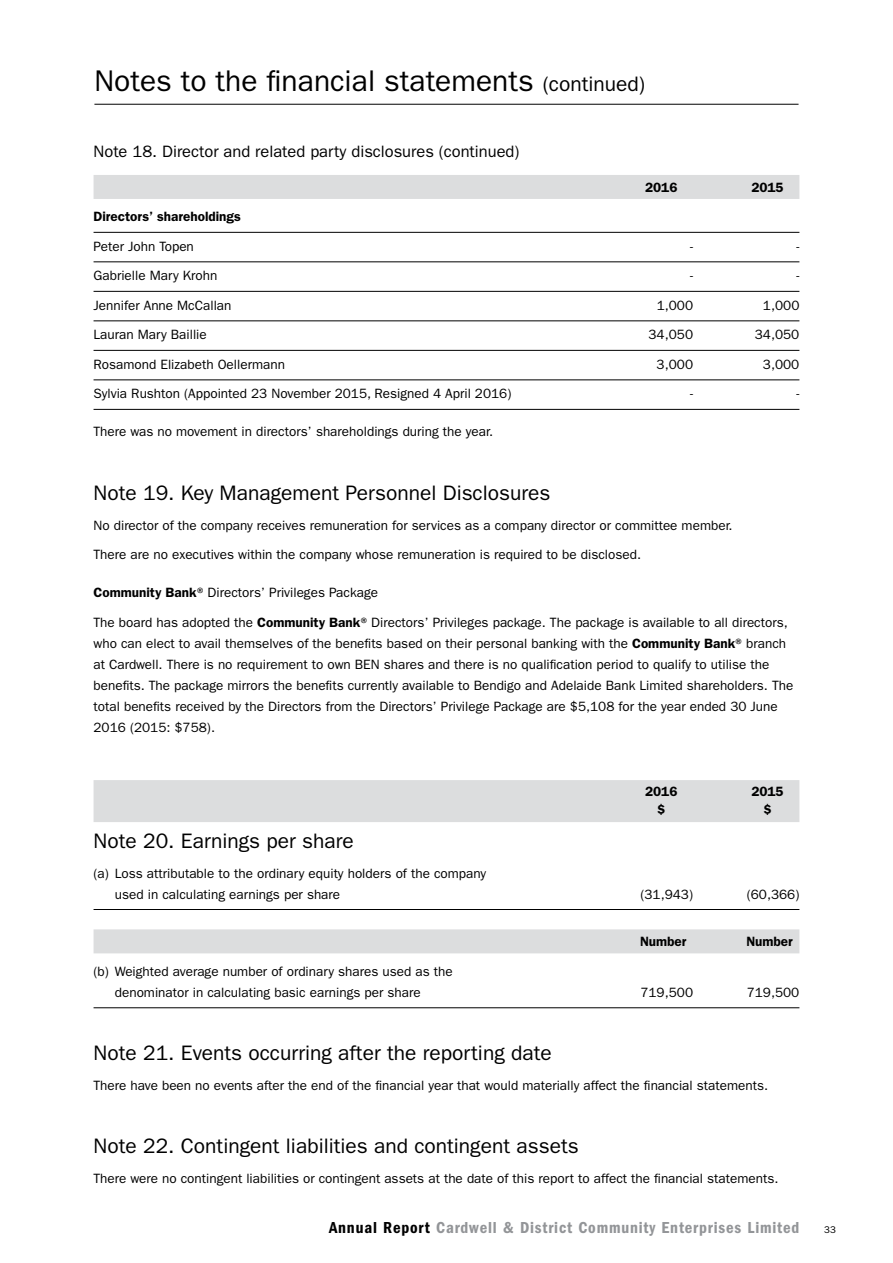
<style>
.page{position:relative;width:893px;height:1263px;background:#fff}
.page>*{position:absolute;margin:0;border:0;box-sizing:border-box;transform-origin:0 0}
.t1{font:30px "Franklin Gothic";color:#000}
.t2{font:21px "Franklin Gothic";color:#000}
.t3{font:600 condensed 16.5px "Franklin Gothic";letter-spacing:.05em;color:#939598}
.t4{font:16.5px "Franklin Gothic";color:#000}
.t5{font:13.5px/21px "Franklin Gothic";color:#000}
.t6{font:600 13.5px "Franklin Gothic";color:#000}
.t7{font:9.75px "Franklin Gothic";color:#000}
.s1{font-size:21px}
.s2{font-weight:600}
.s3{color:#000}
</style>
<div class="page">
<hr style="left:94px;top:104px;width:704px;height:1px;background:#000">
<div style="left:94px;top:175px;width:705px;height:24px;background:#dcddde"></div>
<hr style="left:94px;top:232px;width:705px;height:1px;background:#000">
<hr style="left:94px;top:262px;width:705px;height:1px;background:#000">
<hr style="left:94px;top:291px;width:705px;height:1px;background:#000">
<hr style="left:94px;top:321px;width:705px;height:1px;background:#000">
<hr style="left:94px;top:350px;width:705px;height:1px;background:#000">
<hr style="left:94px;top:380px;width:705px;height:1px;background:#000">
<hr style="left:94px;top:409px;width:705px;height:1px;background:#000">
<div style="left:94px;top:780px;width:705px;height:42px;background:#dcddde"></div>
<hr style="left:94px;top:909px;width:705px;height:1px;background:#000">
<div style="left:94px;top:929px;width:705px;height:24px;background:#dcddde"></div>
<hr style="left:94px;top:1007px;width:705px;height:1px;background:#000">
<h1 class="t1" style="left:94px;top:64px;width:552px">Notes to the financial statements <span class="s1">(continued)</span></h1>
<p class="t4" style="left:94px;top:142px;width:427px">Note 18. Director and related party disclosures (continued)</p>
<p class="t6" style="left:645px;top:179px;width:34px">2016</p>
<p class="t6" style="left:751px;top:179px;width:34px">2015</p>
<p class="t6" style="left:94px;top:209px;width:149px">Directors’ shareholdings</p>
<p class="t5" style="left:94px;top:236px;width:102px">Peter John Topen</p>
<p class="t5" style="left:690px;top:236px;width:4px">-</p>
<p class="t5" style="left:796px;top:236px;width:4px">-</p>
<p class="t5" style="left:94px;top:265px;width:125px">Gabrielle Mary Krohn</p>
<p class="t5" style="left:690px;top:265px;width:4px">-</p>
<p class="t5" style="left:796px;top:265px;width:4px">-</p>
<p class="t5" style="left:94px;top:295px;width:139px">Jennifer Anne McCallan</p>
<p class="t5" style="left:657px;top:295px;width:38px">1,000</p>
<p class="t5" style="left:763px;top:295px;width:38px">1,000</p>
<p class="t5" style="left:94px;top:324px;width:115px">Lauran Mary Baillie</p>
<p class="t5" style="left:649px;top:324px;width:46px">34,050</p>
<p class="t5" style="left:755px;top:324px;width:46px">34,050</p>
<p class="t5" style="left:94px;top:354px;width:193px">Rosamond Elizabeth Oellermann</p>
<p class="t5" style="left:657px;top:354px;width:38px">3,000</p>
<p class="t5" style="left:763px;top:354px;width:38px">3,000</p>
<p class="t5" style="left:94px;top:383px;width:419px">Sylvia Rushton (Appointed 23 November 2015, Resigned 4 April 2016)</p>
<p class="t5" style="left:690px;top:383px;width:4px">-</p>
<p class="t5" style="left:796px;top:383px;width:4px">-</p>
<p class="t5" style="left:94px;top:421px;width:401px">There was no movement in directors’ shareholdings during the year.</p>
<h2 class="t2" style="left:94px;top:481px;width:458px">Note 19. Key Management Personnel Disclosures</h2>
<p class="t5" style="left:94px;top:510px;width:641px;line-height:29.5px">No director of the company receives remuneration for services as a company director or committee member.<br>There are no executives within the company whose remuneration is required to be disclosed.</p>
<p class="t5" style="left:94px;top:578px;width:696px;line-height:29.5px"><span class="s2">Community Bank</span>® Directors’ Privileges Package<br>The board has adopted the <span class="s2">Community Bank</span>® Directors’ Privileges package. The package is available to all directors,</p>
<p class="t5" style="left:94px;top:633px;width:701px">who can elect to avail themselves of the benefits based on their personal banking with the <span class="s2">Community Bank</span>® branch at Cardwell. There is no requirement to own BEN shares and there is no qualification period to qualify to utilise the benefits. The package mirrors the benefits currently available to Bendigo and Adelaide Bank Limited shareholders. The total benefits received by the Directors from the Directors’ Privilege Package are $5,108 for the year ended 30 June 2016 (2015: $758).</p>
<h2 class="t2" style="left:94px;top:829px;width:262px">Note 20. Earnings per share</h2>
<p class="t5" style="left:115px;top:863px;width:373px;text-indent:-21px">(a) Loss attributable to the ordinary equity holders of the company used in calculating earnings per share</p>
<p class="t5" style="left:115px;top:961px;width:339px;text-indent:-21px">(b) Weighted average number of ordinary shares used as the denominator in calculating basic earnings per share</p>
<p class="t6" style="left:645px;top:783px;width:34px">2016</p>
<p class="t6" style="left:751px;top:783px;width:34px">2015</p>
<p class="t6" style="left:657px;top:801px;width:10px">$</p>
<p class="t6" style="left:763px;top:801px;width:10px">$</p>
<p class="t5" style="left:640px;top:884px;width:54px">(31,943)</p>
<p class="t5" style="left:747px;top:884px;width:54px">(60,366)</p>
<p class="t6" style="left:640px;top:934px;width:48px">Number</p>
<p class="t6" style="left:746px;top:934px;width:48px">Number</p>
<p class="t5" style="left:640px;top:982px;width:54px">719,500</p>
<p class="t5" style="left:747px;top:982px;width:54px">719,500</p>
<h2 class="t2" style="left:94px;top:1041px;width:460px">Note 21. Events occurring after the reporting date</h2>
<p class="t5" style="left:94px;top:1075px;width:676px">There have been no events after the end of the financial year that would materially affect the financial statements.</p>
<h2 class="t2" style="left:94px;top:1134px;width:487px">Note 22. Contingent liabilities and contingent assets</h2>
<p class="t5" style="left:94px;top:1168px;width:686px">There were no contingent liabilities or contingent assets at the date of this report to affect the financial statements.</p>
<p class="t3" style="left:329px;top:1218px;width:472px"><span class="s3">Annual Report</span> Cardwell &amp; District Community Enterprises Limited</p>
<p class="t7" style="left:824px;top:1224px;width:13px">33</p>
</div>
